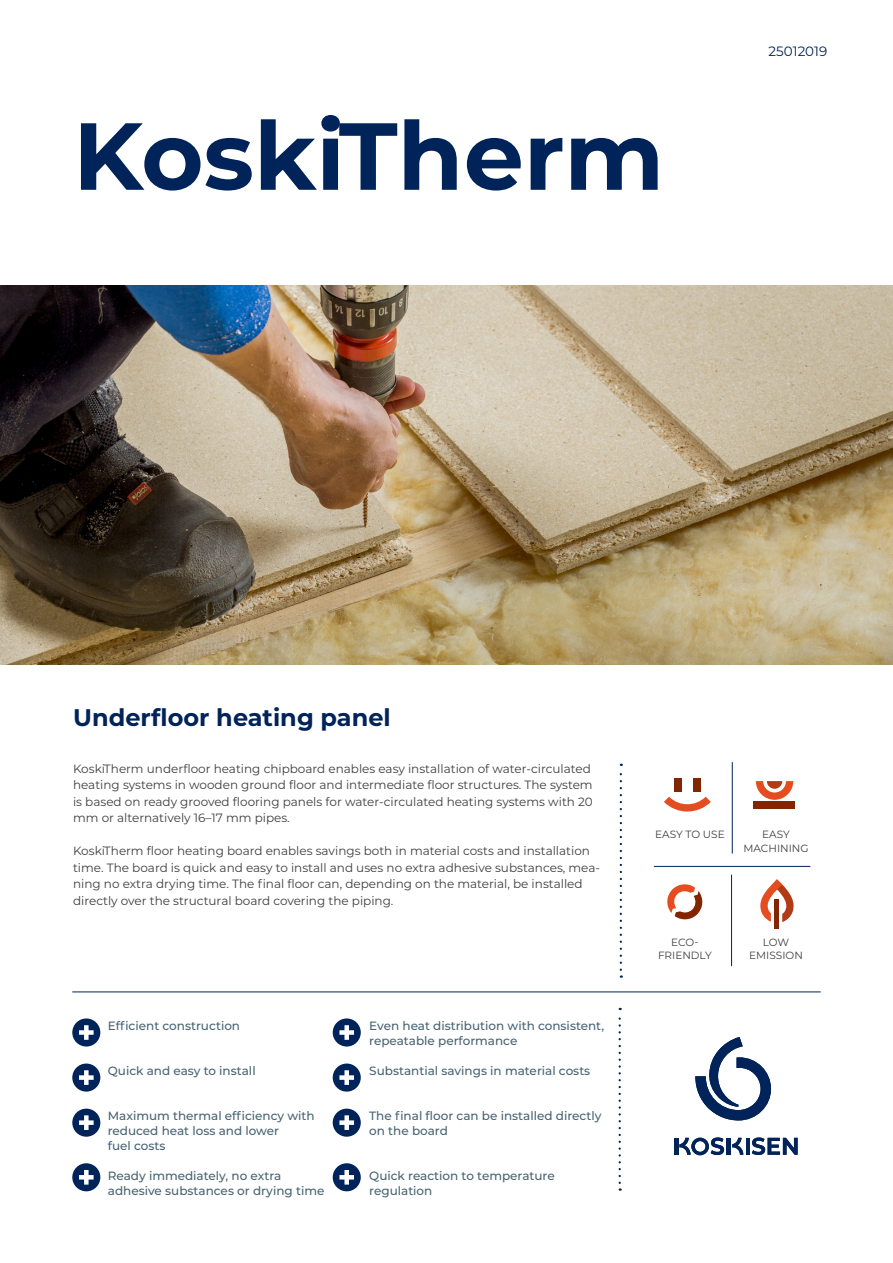
<style>
.page{position:relative;width:893px;height:1263px;background:#fff}
.page>*{position:absolute;margin:0;border:0;box-sizing:border-box;transform-origin:0 0}
.t1{font:700 94.95px "Montserrat";color:#002359}
.t2{font:700 24px "Montserrat";color:#002359}
.base{font:13.5px "Montserrat";color:#002359}
.base-2{font:12px/16.5px "Montserrat";color:#3e3e3f}
.Benefits_list{font:500 12px/15px "Montserrat";color:#476372}
.icon_text{font:10.5px/13.5px "Montserrat";color:#3e3e3f;text-align:center}
</style>
<div class="page">
<img style="left:0;top:286px;width:893px;height:378px">
<hr style="left:746px;top:1138px;width:3px;height:17px;background:#002359">
<hr style="left:674px;top:1138px;width:4px;height:17px;background:#002359">
<hr style="left:727px;top:1138px;width:4px;height:17px;background:#002359">
<svg style="left:752px;top:1137px;width:46px;height:18px"></svg>
<svg style="left:679px;top:1137px;width:45px;height:18px"></svg>
<svg style="left:732px;top:1138px;width:11px;height:17px"></svg>
<svg style="left:695px;top:1037px;width:76px;height:83px"></svg>
<svg style="left:620px;top:764px;width:2px;height:214px"></svg>
<svg style="left:619px;top:1008px;width:2px;height:183px"></svg>
<div style="left:72px;top:1018px;width:28px;height:28px;background:#002359;border-radius:50%"></div>
<div style="left:84px;top:1025px;width:5px;height:15px;background:#fff"></div>
<div style="left:79px;top:1030px;width:15px;height:5px;background:#fff"></div>
<div style="left:333px;top:1018px;width:28px;height:28px;background:#002359;border-radius:50%"></div>
<div style="left:344px;top:1025px;width:5px;height:15px;background:#fff"></div>
<div style="left:339px;top:1030px;width:15px;height:5px;background:#fff"></div>
<div style="left:72px;top:1063px;width:28px;height:28px;background:#002359;border-radius:50%"></div>
<div style="left:84px;top:1070px;width:5px;height:15px;background:#fff"></div>
<div style="left:79px;top:1075px;width:15px;height:5px;background:#fff"></div>
<div style="left:333px;top:1063px;width:28px;height:28px;background:#002359;border-radius:50%"></div>
<div style="left:344px;top:1070px;width:5px;height:15px;background:#fff"></div>
<div style="left:339px;top:1075px;width:15px;height:5px;background:#fff"></div>
<div style="left:72px;top:1108px;width:28px;height:29px;background:#002359;border-radius:50%"></div>
<div style="left:84px;top:1115px;width:5px;height:15px;background:#fff"></div>
<div style="left:79px;top:1120px;width:15px;height:5px;background:#fff"></div>
<div style="left:333px;top:1108px;width:28px;height:29px;background:#002359;border-radius:50%"></div>
<div style="left:344px;top:1115px;width:5px;height:15px;background:#fff"></div>
<div style="left:339px;top:1120px;width:15px;height:5px;background:#fff"></div>
<div style="left:333px;top:1163px;width:28px;height:28px;background:#002359;border-radius:50%"></div>
<div style="left:344px;top:1170px;width:5px;height:14px;background:#fff"></div>
<svg style="left:339px;top:1175px;width:15px;height:4px"></svg>
<div style="left:72px;top:1163px;width:28px;height:28px;background:#002359;border-radius:50%"></div>
<div style="left:84px;top:1170px;width:5px;height:14px;background:#fff"></div>
<svg style="left:79px;top:1175px;width:15px;height:4px"></svg>
<hr style="left:72px;top:991px;width:749px;height:1px;background:#002359">
<hr style="left:654px;top:866px;width:156px;height:1px;background:#002359">
<hr style="left:731px;top:875px;width:1px;height:91px;background:#002359">
<hr style="left:732px;top:762px;width:1px;height:91px;background:#002359">
<svg style="left:667px;top:884px;width:36px;height:36px"></svg>
<div style="left:674px;top:779px;width:8px;height:13px;background:#832501"></div>
<div style="left:693px;top:779px;width:7px;height:13px;background:#832501"></div>
<svg style="left:664px;top:797px;width:47px;height:14px"></svg>
<div style="left:753px;top:801px;width:42px;height:8px;background:#832501"></div>
<svg style="left:756px;top:781px;width:37px;height:19px"></svg>
<div style="left:774px;top:899px;width:5px;height:30px;background:#832501"></div>
<svg style="left:760px;top:879px;width:34px;height:43px"></svg>
<h1 class="t1" style="left:73px;top:88px;width:592px">KoskiTherm</h1>
<p class="base" style="left:769px;top:42px;width:60px">25012019</p>
<h3 class="t2" style="left:73px;top:700px;width:319px">Underfloor heating panel</h3>
<p class="base-2" style="left:73px;top:760px;width:521px">KoskiTherm underfloor heating chipboard enables easy installation of water-circulated heating systems in wooden ground floor and intermediate floor structures. The system is based on ready grooved flooring panels for water-circulated heating systems with 20 mm or alternatively 16–17 mm pipes.</p>
<p class="base-2" style="left:73px;top:842px;width:528px">KoskiTherm floor heating board enables savings both in material costs and installation time. The board is quick and easy to install and uses no extra adhesive substances, mea&shy;ning no extra drying time. The final floor can, depending on the material, be installed directly over the structural board covering the piping.</p>
<p class="Benefits_list" style="left:108px;top:1018px;width:134px">Efficient construction</p>
<p class="Benefits_list" style="left:108px;top:1063px;width:149px">Quick and easy to install</p>
<p class="Benefits_list" style="left:108px;top:1108px;width:208px">Maximum thermal efficiency with reduced heat loss and lower</p>
<p class="Benefits_list" style="left:108px;top:1138px;width:59px">fuel costs</p>
<p class="Benefits_list" style="left:108px;top:1168px;width:175px">Ready immediately, no extra</p>
<p class="Benefits_list" style="left:108px;top:1183px;width:218px">adhesive substances or drying time</p>
<p class="Benefits_list" style="left:369px;top:1018px;width:236px">Even heat distribution with consistent, repeatable performance</p>
<p class="Benefits_list" style="left:369px;top:1063px;width:223px">Substantial savings in material costs</p>
<p class="Benefits_list" style="left:369px;top:1108px;width:234px">The final floor can be installed directly on the board</p>
<p class="Benefits_list" style="left:369px;top:1168px;width:187px">Quick reaction to temperature regulation</p>
<p class="icon_text" style="left:655px;top:828px;width:71px">EASY TO USE</p>
<p class="icon_text" style="left:743px;top:828px;width:67px">EASY<br>MACHINING</p>
<p class="icon_text" style="left:658px;top:935px;width:55px">ECO-<br>FRIENDLY</p>
<p class="icon_text" style="left:749px;top:935px;width:55px">LOW<br>EMISSION</p>
</div>
